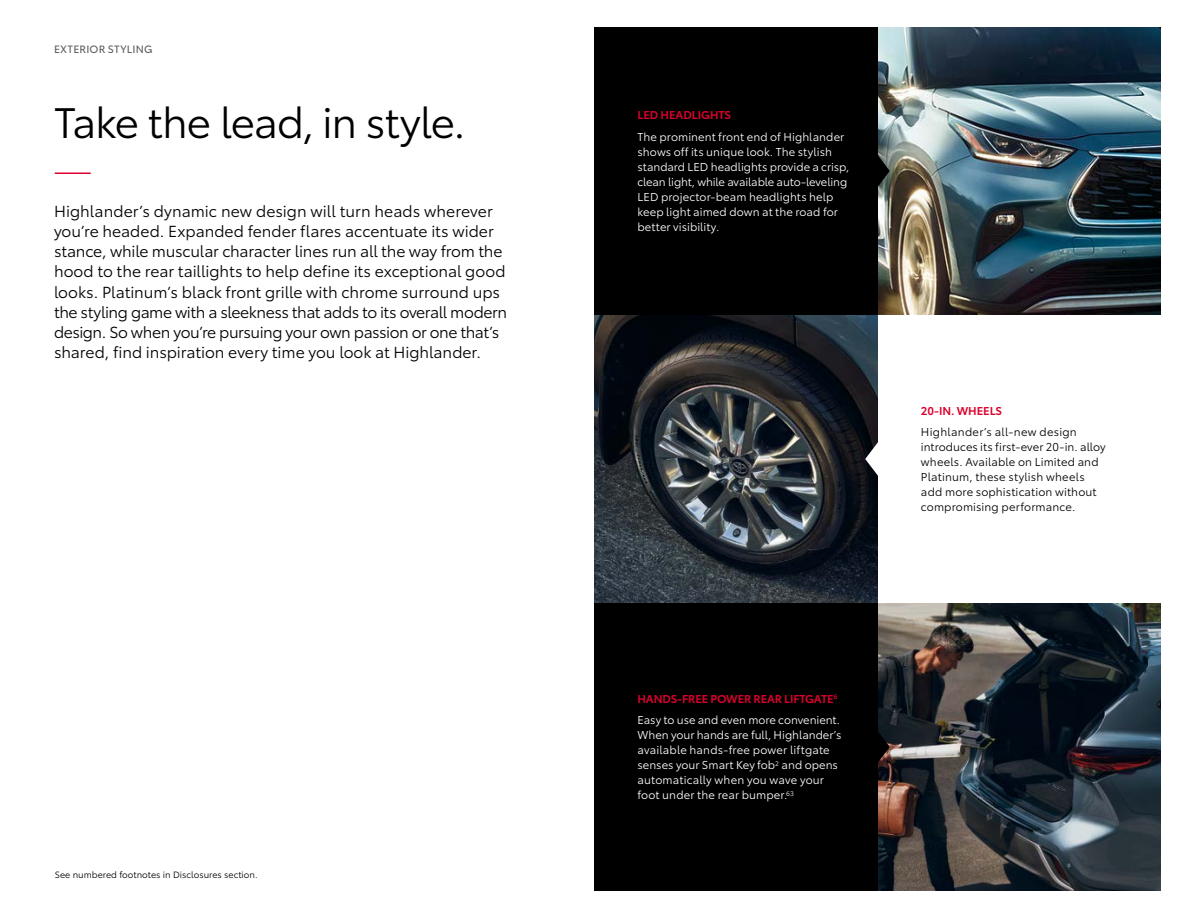
<style>
.page{position:relative;width:1188px;height:918px;background:#fff}
.page>*{position:absolute;margin:0;border:0;box-sizing:border-box;transform-origin:0 0}
.t1{font:42px "Toyota Type";letter-spacing:-.03em;color:#000}
.t2{font:15.75px/20.2px "Toyota Type";letter-spacing:-.01em;color:#000}
.t3{font:11.25px/15px "Toyota Type";letter-spacing:.005em;color:#fff}
.t4{font:11.25px/15px "Toyota Type";letter-spacing:.015em;color:#000}
.t5{font:600 11.25px "Toyota Type";letter-spacing:-.005em;color:#dc002e}
.t6{font:10.5px "Toyota Type";letter-spacing:.015em;color:#5f6062}
.t7{font:9px "Toyota Type";color:#000}
.s1{font-weight:600;color:#dc002e}
</style>
<div class="page">
<img style="left:878px;top:27px;width:283px;height:288px">
<img style="left:594px;top:315px;width:284px;height:288px">
<img style="left:878px;top:603px;width:283px;height:288px">
<hr style="left:55px;top:172px;width:36px;height:2px;background:#dc002e">
<svg style="left:865px;top:441px;width:13px;height:36px"></svg>
<svg style="left:878px;top:729px;width:12px;height:36px"></svg>
<div style="left:594px;top:603px;width:284px;height:288px;background:#000"></div>
<svg style="left:878px;top:153px;width:12px;height:36px"></svg>
<div style="left:594px;top:27px;width:284px;height:288px;background:#000"></div>
<p class="t6" style="left:54px;top:41px;width:100px">EXTERIOR STYLING</p>
<h1 class="t1" style="left:54px;top:92px;width:413px">Take the lead, in style.</h1>
<p class="t2" style="left:54px;top:200px;width:455px">Highlander’s dynamic new design will turn heads wherever you’re headed. Expanded fender flares accentuate its wider stance, while muscular character lines run all the way from the hood to the rear taillights to help define its exceptional good looks. Platinum’s black front grille with chrome surround ups the styling game with a sleekness that adds to its overall modern design. So when you’re pursuing your own passion or one that’s shared, find inspiration every time you look at Highlander.</p>
<p class="t7" style="left:55px;top:868px;width:204px">See numbered footnotes in Disclosures section.</p>
<p class="t5" style="left:638px;top:106px;width:95px">LED HEADLIGHTS</p>
<p class="t3" style="left:638px;top:129px;width:213px">The prominent front end of Highlander shows off its unique look. The stylish standard LED headlights provide a crisp, clean light, while available auto-leveling LED projector-beam headlights help keep light aimed down at the road for better visibility.</p>
<p class="t3" style="left:638px;top:687px;width:204px;line-height:21.8px"><span class="s1">HANDS-FREE POWER REAR LIFTGATE</span><sup>6<br></sup>Easy to use and even more convenient.</p>
<p class="t3" style="left:638px;top:727px;width:206px">When your hands are full, Highlander’s available hands-free power liftgate senses your Smart Key fob<sup>2</sup> and opens automatically when you wave your foot under the rear bumper.<sup>63</sup></p>
<p class="t5" style="left:921px;top:402px;width:83px">20-IN. WHEELS</p>
<p class="t4" style="left:921px;top:424px;width:186px">Highlander’s all-new design introduces its first-ever 20-in. alloy wheels. Available on Limited and<br>Platinum, these stylish wheels add more sophistication without compromising performance.</p>
</div>
